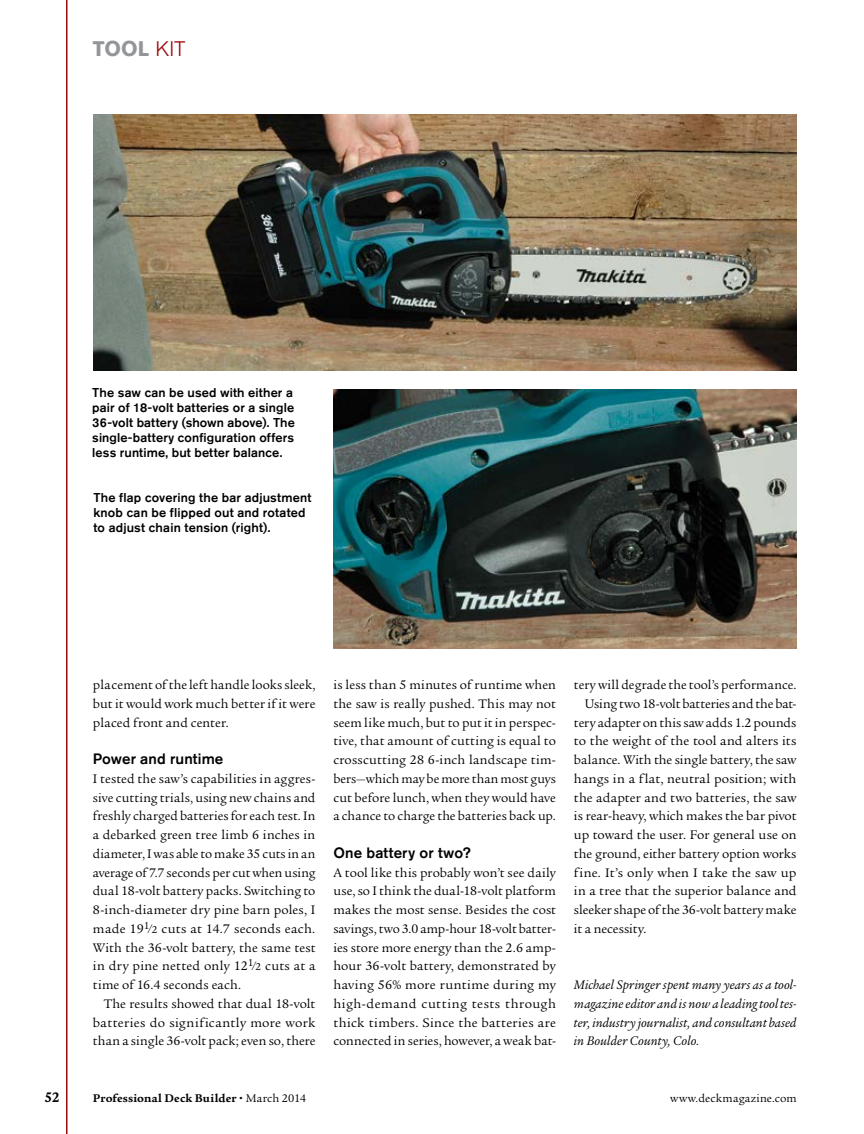
<style>
.page{position:relative;width:864px;height:1134px;background:#fff}
.page>*{position:absolute;margin:0;border:0;box-sizing:border-box;transform-origin:0 0}
.t1{font:700 21px "Akzidenz Grotesk Std";color:#939598}
.t2{font:500 15px "Akzidenz Grotesk Std";letter-spacing:.01em;color:#000}
.t3{font:700 15px "Legacy Serif Std";color:#000}
.t4{font:13.5px/18.8px "Legacy Serif Std";letter-spacing:.005em;color:#000;text-align:justify}
.t5{font:italic 13.5px/18.8px "Legacy Serif Std";letter-spacing:.005em;color:#000;text-align:justify}
.t6{font:500 12.75px/15px "Akzidenz Grotesk Std";letter-spacing:.01em;color:#000}
.t7{font:700 12px "Legacy Serif Std";letter-spacing:.015em;color:#000}
.t8{font:12px "Legacy Serif Std";letter-spacing:.015em;color:#000}
.s1{font-weight:300;color:#9e0b0f}
.s2{font-size:10.8px}
.s3{font-weight:900}
.s4{font-weight:400}
</style>
<div class="page">
<hr style="left:66px;top:0;width:1px;height:1134px;background:#9e0b0f">
<img style="left:94px;top:115px;width:702px;height:255px">
<img style="left:333px;top:389px;width:463px;height:260px">
<h1 class="t1" style="left:93px;top:37px;width:94px">TOOL <span class="s1">KIT</span></h1>
<p class="t6" style="left:92px;top:385px;width:204px">The saw can be used with either a pair of 18-volt batteries or a single 36-volt battery (shown above). The single-battery configuration offers less runtime, but better balance.</p>
<p class="t6" style="left:93px;top:490px;width:220px">The flap covering the bar adjustment knob can be flipped out and rotated to adjust chain tension (right).</p>
<p class="t4" style="left:93px;top:676px;width:224px">placement of the left handle looks sleek, but it would work much better if it were placed front and center.</p>
<p class="t2" style="left:93px;top:750px;width:132px">Power and runtime</p>
<p class="t4" style="left:93px;top:769px;width:224px">I tested the saw’s capabilities in aggres&shy;sive cutting trials, using new chains and freshly charged batteries for each test. In a debarked green tree limb 6 inches in diameter, I was able to make 35 cuts in an average of 7.7 seconds per cut when using dual 18-volt battery packs. Switching to 8-inch-diameter dry pine barn poles, I made 19<sup>1</sup>⁄<span class="s2">2</span> cuts at 14.7 seconds each.<br>With the 36-volt battery, the same test in dry pine netted only 12<sup>1</sup>⁄<span class="s2">2</span> cuts at a time of 16.4 seconds each.</p>
<p class="t4" style="left:93px;top:994px;width:224px;text-indent:11px">The results showed that dual 18-volt batteries do significantly more work than a single 36-volt pack; even so, there</p>
<p class="t4" style="left:333px;top:676px;width:224px">is less than 5 minutes of runtime when the saw is really pushed. This may not seem like much, but to put it in perspec&shy;tive, that amount of cutting is equal to crosscutting 28 6-inch landscape tim&shy;bers—which may be more than most guys cut before lunch, when they would have a chance to charge the batteries back up.</p>
<p class="t2" style="left:333px;top:844px;width:139px">One battery or two?</p>
<p class="t4" style="left:333px;top:863px;width:224px">A tool like this probably won’t see daily use, so I think the dual-18-volt platform makes the most sense. Besides the cost savings, two 3.0 amp-hour 18-volt batter&shy;ies store more energy than the 2.6 amp&shy;hour 36-volt battery, demonstrated by having 56% more runtime during my high-demand cutting tests through thick timbers. Since the batteries are connected in series, however, a weak bat-</p>
<p class="t4" style="left:574px;top:676px;width:224px">tery will degrade the tool’s performance.</p>
<p class="t4" style="left:585px;top:694px;width:213px">Using two 18-volt batteries and the bat-</p>
<p class="t4" style="left:574px;top:713px;width:224px">tery adapter on this saw adds 1.2 pounds</p>
<p class="t4" style="left:574px;top:732px;width:224px">to the weight of the tool and alters its</p>
<p class="t4" style="left:574px;top:751px;width:224px">balance. With the single battery, the saw</p>
<p class="t4" style="left:574px;top:769px;width:224px">hangs in a flat, neutral position; with</p>
<p class="t4" style="left:574px;top:788px;width:224px">the adapter and two batteries, the saw</p>
<p class="t4" style="left:574px;top:807px;width:224px">is rear-heavy, which makes the bar pivot</p>
<p class="t4" style="left:574px;top:826px;width:224px">up toward the user. For general use on</p>
<p class="t4" style="left:574px;top:844px;width:224px">the ground, either battery option works</p>
<p class="t4" style="left:574px;top:863px;width:224px">fine. It’s only when I take the saw up</p>
<p class="t4" style="left:574px;top:882px;width:224px">in a tree that the superior balance and</p>
<p class="t4" style="left:574px;top:901px;width:224px">sleeker shape of the 36-volt battery make</p>
<p class="t4" style="left:574px;top:919px;width:74px">it a necessity.</p>
<p class="t5" style="left:574px;top:976px;width:224px">Michael Springer spent many years as a tool&shy;magazine editor and is now a leading tool tes&shy;ter, industry journalist, and consultant based in Boulder County, Colo.</p>
<p class="t3" style="left:45px;top:1088px;width:17px">52</p>
<p class="t7" style="left:93px;top:1091px;width:215px">Professional Deck Builder <span class="s3">•</span> <span class="s4">March 2014</span></p>
<p class="t8" style="left:670px;top:1091px;width:128px">www.deckmagazine.com</p>
</div>
